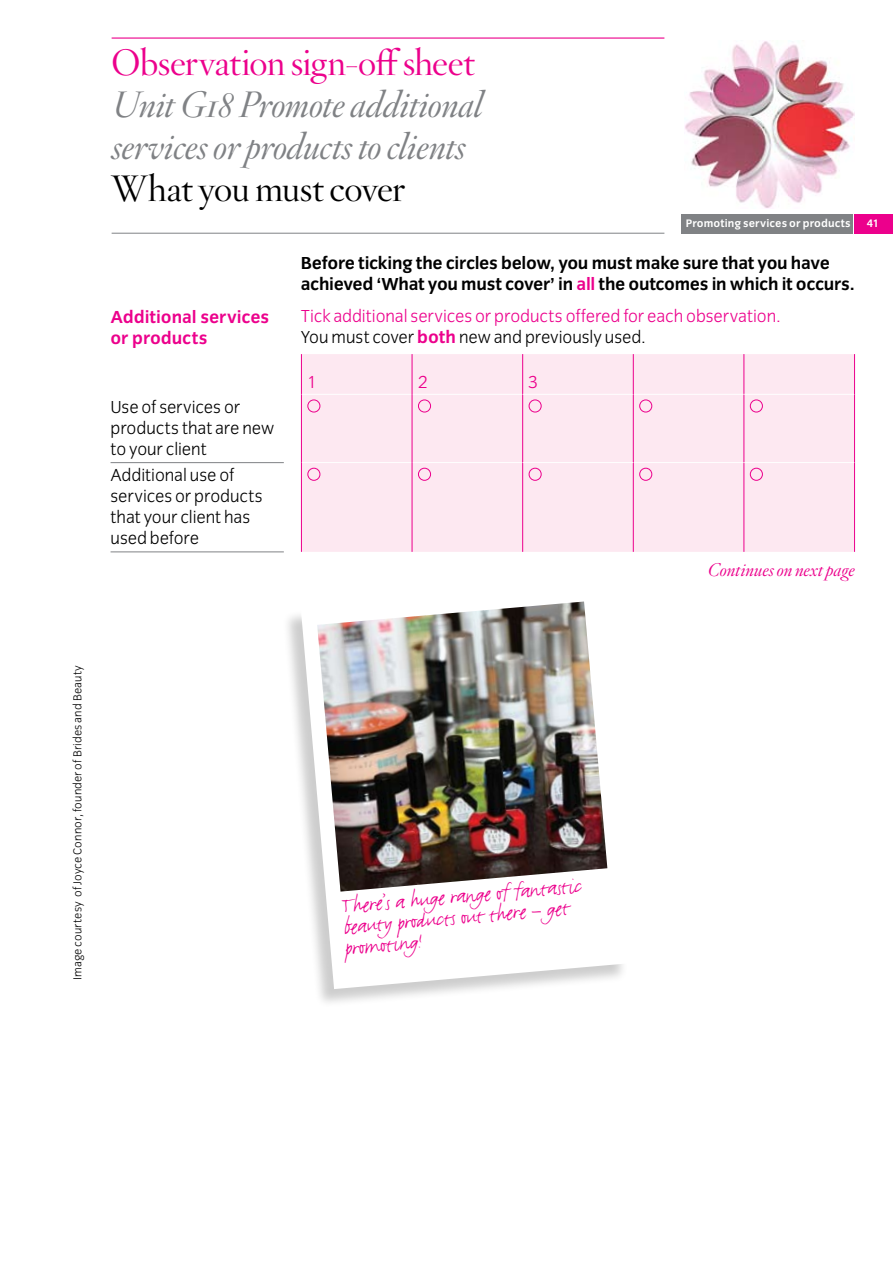
<style>
.page{position:relative;width:893px;height:1263px;background:#fff}
.page>*{position:absolute;margin:0;border:0;box-sizing:border-box;transform-origin:0 0}
.t1{font:italic 36px/42px "Hoefler Titling HTF Lt";letter-spacing:-.015em;color:#808285}
.t2{font:36px "Hoefler Titling HTF Lt Roman";letter-spacing:-.015em;color:#ec008c}
.t3{font:36px "Hoefler Titling HTF Lt Roman";letter-spacing:-.02em;color:#000}
.t4{font:24px/21px "Justlefthand";color:#ec008c}
.t5{font:700 18px/21px "Congress Sans";letter-spacing:-.015em;color:#000}
.t6{font:300 18px/21px "Congress Sans";letter-spacing:-.005em;color:#000}
.t7{font:300 18px/21px "Congress Sans";letter-spacing:-.005em;color:#ec008c}
.t8{font:700 18px/21px "Congress Sans";color:#ec008c}
.t9{font:italic 18px "Hoefler Titling HTF Lt";color:#ec008c}
.t10{font:300 12px "Congress Sans";letter-spacing:.015em;color:#000}
.t11{font:700 11.25px "Congress Sans";letter-spacing:.01em;color:#fff}
.s1{color:#ec008c}
.s2{color:#000}
.s3{font-weight:700}
</style>
<div class="page">
<div style="left:681px;top:215px;width:172px;height:19px;background:#808285"></div>
<div style="left:855px;top:215px;width:38px;height:19px;background:#ec008c"></div>
<img style="left:685px;top:41px;width:170px;height:168px">
<hr style="left:112px;top:37px;width:552px;height:2px;background:#ec008c">
<hr style="left:112px;top:233px;width:552px;height:1px;background:#808285">
<hr style="left:111px;top:462px;width:173px;height:1px;background:#808285">
<hr style="left:111px;top:551px;width:173px;height:1px;background:#808285">
<div style="left:302px;top:354px;width:552px;height:198px;background:#fde8f1"></div>
<hr style="left:522px;top:354px;width:1px;height:40px;background:#ec008c">
<hr style="left:743px;top:354px;width:1px;height:40px;background:#ec008c">
<hr style="left:522px;top:394px;width:1px;height:69px;background:#ec008c">
<hr style="left:633px;top:394px;width:1px;height:69px;background:#ec008c">
<hr style="left:743px;top:394px;width:1px;height:69px;background:#ec008c">
<hr style="left:854px;top:394px;width:1px;height:69px;background:#ec008c">
<hr style="left:522px;top:463px;width:1px;height:89px;background:#ec008c">
<hr style="left:633px;top:463px;width:1px;height:89px;background:#ec008c">
<hr style="left:743px;top:463px;width:1px;height:89px;background:#ec008c">
<hr style="left:854px;top:463px;width:1px;height:89px;background:#ec008c">
<hr style="left:412px;top:394px;width:110px;height:1px;background:#fff">
<hr style="left:523px;top:394px;width:110px;height:1px;background:#fff">
<hr style="left:634px;top:394px;width:109px;height:1px;background:#fff">
<hr style="left:744px;top:394px;width:110px;height:1px;background:#fff">
<hr style="left:302px;top:462px;width:110px;height:1px;background:#fff">
<hr style="left:412px;top:462px;width:110px;height:1px;background:#fff">
<hr style="left:523px;top:462px;width:110px;height:1px;background:#fff">
<hr style="left:634px;top:462px;width:109px;height:1px;background:#fff">
<hr style="left:744px;top:462px;width:110px;height:1px;background:#fff">
<hr style="left:301px;top:394px;width:1px;height:69px;background:#ec008c">
<hr style="left:301px;top:463px;width:1px;height:89px;background:#ec008c">
<hr style="left:301px;top:354px;width:1px;height:40px;background:#ec008c">
<hr style="left:302px;top:394px;width:110px;height:1px;background:#fff">
<hr style="left:412px;top:354px;width:1px;height:40px;background:#ec008c">
<hr style="left:633px;top:354px;width:1px;height:40px;background:#ec008c">
<hr style="left:854px;top:354px;width:1px;height:40px;background:#ec008c">
<hr style="left:412px;top:394px;width:1px;height:69px;background:#ec008c">
<hr style="left:412px;top:463px;width:1px;height:89px;background:#ec008c">
<div style="left:307px;top:399px;width:13px;height:13px;border:1px solid #ec008c;border-radius:50%"></div>
<div style="left:418px;top:399px;width:13px;height:13px;border:1px solid #ec008c;border-radius:50%"></div>
<div style="left:529px;top:399px;width:13px;height:13px;border:1px solid #ec008c;border-radius:50%"></div>
<div style="left:639px;top:399px;width:13px;height:13px;border:1px solid #ec008c;border-radius:50%"></div>
<div style="left:750px;top:399px;width:13px;height:13px;border:1px solid #ec008c;border-radius:50%"></div>
<div style="left:307px;top:468px;width:13px;height:13px;border:1px solid #ec008c;border-radius:50%"></div>
<div style="left:418px;top:468px;width:13px;height:13px;border:1px solid #ec008c;border-radius:50%"></div>
<div style="left:529px;top:468px;width:13px;height:13px;border:1px solid #ec008c;border-radius:50%"></div>
<div style="left:639px;top:468px;width:13px;height:13px;border:1px solid #ec008c;border-radius:50%"></div>
<div style="left:750px;top:468px;width:13px;height:13px;border:1px solid #ec008c;border-radius:50%"></div>
<div style="left:281px;top:584px;width:347px;height:424px;background:#000;opacity:.2"></div>
<svg style="left:301px;top:584px;width:327px;height:405px"></svg>
<img style="left:317px;top:601px;width:290px;height:290px">
<h1 class="t2" style="left:112px;top:39px;width:365px">Observation sign-oΩ sheet</h1>
<h1 class="t1" style="left:112px;top:85px;width:372px">Unit G18 Promote additional services or products to clients</h1>
<h1 class="t3" style="left:112px;top:165px;width:295px">What you must cover</h1>
<p class="t11" style="left:686px;top:217px;width:167px">Promoting services or products</p>
<p class="t11" style="left:867px;top:217px;width:14px">41</p>
<p class="t8" style="left:111px;top:306px;width:160px">Additional services or products</p>
<p class="t6" style="left:111px;top:396px;width:165px">Use of services or products that are new to your client</p>
<p class="t6" style="left:111px;top:464px;width:154px">Additional use of services or products that your client has used before</p>
<p class="t5" style="left:301px;top:252px;width:555px">Before ticking the circles below, you must make sure that you have achieved ‘What you must cover’ in <span class="s1">all</span> the outcomes in which it occurs.</p>
<p class="t7" style="left:301px;top:305px;width:481px">Tick additional services or products offered for each observation.<br><span class="s2">You must cover</span> <span class="s3">both</span> <span class="s2">new and previously used.</span></p>
<p class="t7" style="left:307px;top:372px;width:11px">1</p>
<p class="t7" style="left:418px;top:372px;width:11px">2</p>
<p class="t7" style="left:529px;top:372px;width:11px">3</p>
<p class="t9" style="left:708px;top:558px;width:148px">Continues on next page</p>
<p class="t10" style="left:71px;top:980px;width:317px;rotate:-90deg">Image courtesy of Joyce Connor, founder of Brides and Beauty</p>
<h2 class="t4" style="left:341px;top:896px;width:242px;rotate:-5deg">There’s a huge range of fantastic beauty products out there – get promoting!</h2>
</div>
